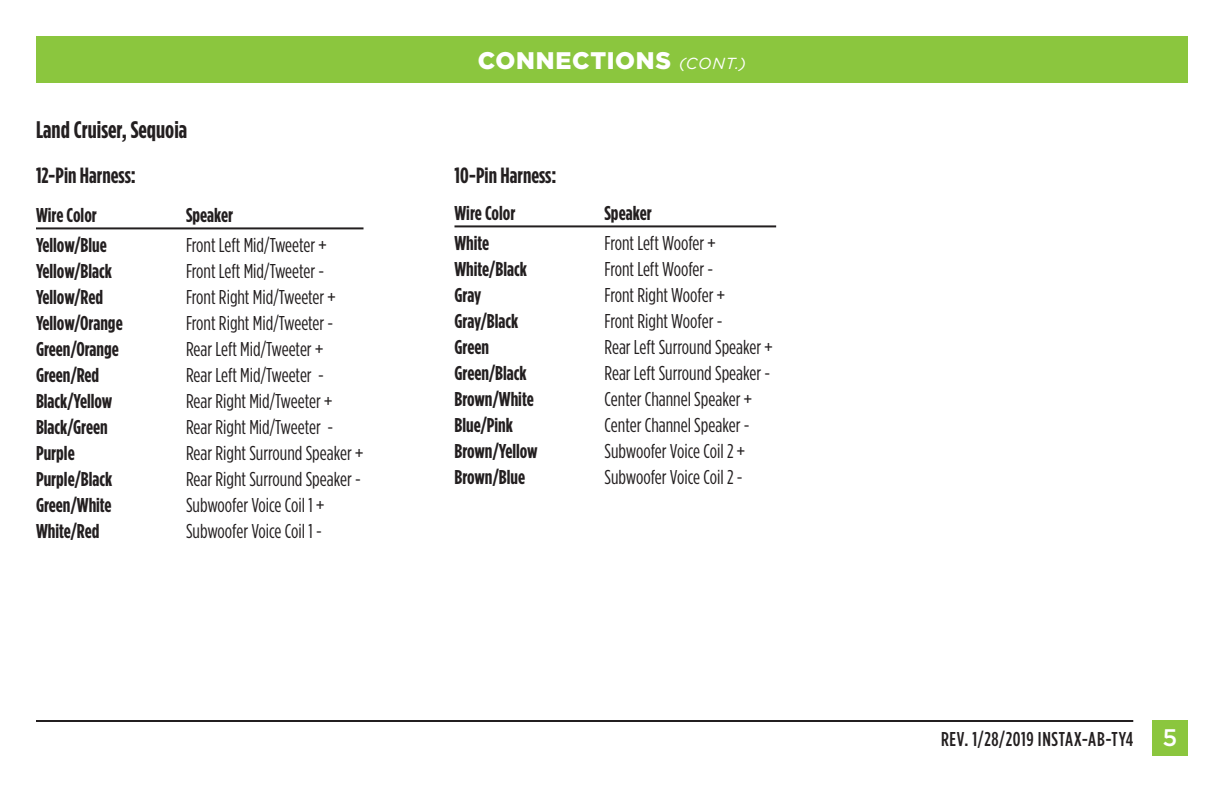
<style>
.page{position:relative;width:1224px;height:792px;background:#fff}
.page>*{position:absolute;margin:0;border:0;box-sizing:border-box;transform-origin:0 0}
.t1{font:700 24px "Gotham Condensed";color:#231f20}
.t2{font:900 24px "Gotham";letter-spacing:.03em;color:#fff}
.t3{font:700 22px "Gotham Condensed";color:#231f20}
.t4{font:20px "Gotham Condensed";color:#231f20}
.t5{font:700 20px "Gotham Condensed";color:#231f20}
.t6{font:500 20px "Gotham Condensed";letter-spacing:.035em;color:#231f20}
.s1{font-weight:400;font-style:italic;font-size:16px}
.s2{font-family:"Gotham";font-size:24px;color:#fff}
</style>
<div class="page">
<div style="left:36px;top:36px;width:1152px;height:46px;background:#8bc63e"></div>
<div style="left:1152px;top:720px;width:36px;height:36px;background:#8bc63e"></div>
<hr style="left:36px;top:720px;width:1097px;height:2px;background:#231f20">
<hr style="left:454px;top:225px;width:322px;height:2px;background:#231f20">
<hr style="left:36px;top:227px;width:328px;height:2px;background:#231f20">
<p class="t2" style="left:478px;top:46px;width:270px">CONNECTIONS <span class="s1">(CONT.)</span></p>
<p class="t1" style="left:36px;top:116px;width:153px">Land Cruiser, Sequoia</p>
<p class="t3" style="left:36px;top:163px;width:101px">12-Pin Harness:</p>
<p class="t3" style="left:454px;top:163px;width:104px">10-Pin Harness:</p>
<p class="t5" style="left:36px;top:203px;width:62px">Wire Color</p>
<p class="t5" style="left:186px;top:203px;width:49px">Speaker</p>
<p class="t5" style="left:454px;top:201px;width:62px">Wire Color</p>
<p class="t5" style="left:604px;top:201px;width:49px">Speaker</p>
<p class="t5" style="left:36px;top:234px;width:72px">Yellow/Blue</p>
<p class="t4" style="left:186px;top:234px;width:142px">Front Left Mid/Tweeter +</p>
<p class="t5" style="left:36px;top:260px;width:78px">Yellow/Black</p>
<p class="t4" style="left:186px;top:260px;width:140px">Front Left Mid/Tweeter -</p>
<p class="t5" style="left:36px;top:286px;width:69px">Yellow/Red</p>
<p class="t4" style="left:186px;top:286px;width:151px">Front Right Mid/Tweeter +</p>
<p class="t5" style="left:36px;top:312px;width:88px">Yellow/Orange</p>
<p class="t4" style="left:186px;top:312px;width:149px">Front Right Mid/Tweeter -</p>
<p class="t5" style="left:36px;top:338px;width:84px">Green/Orange</p>
<p class="t4" style="left:186px;top:338px;width:139px">Rear Left Mid/Tweeter +</p>
<p class="t5" style="left:36px;top:364px;width:65px">Green/Red</p>
<p class="t4" style="left:186px;top:364px;width:139px">Rear Left Mid/Tweeter -</p>
<p class="t5" style="left:36px;top:390px;width:78px">Black/Yellow</p>
<p class="t4" style="left:186px;top:390px;width:148px">Rear Right Mid/Tweeter +</p>
<p class="t5" style="left:36px;top:416px;width:73px">Black/Green</p>
<p class="t4" style="left:186px;top:416px;width:149px">Rear Right Mid/Tweeter -</p>
<p class="t5" style="left:36px;top:442px;width:40px">Purple</p>
<p class="t4" style="left:186px;top:442px;width:179px">Rear Right Surround Speaker +</p>
<p class="t5" style="left:36px;top:468px;width:78px">Purple/Black</p>
<p class="t4" style="left:186px;top:468px;width:176px">Rear Right Surround Speaker -</p>
<p class="t5" style="left:36px;top:494px;width:77px">Green/White</p>
<p class="t4" style="left:186px;top:494px;width:140px">Subwoofer Voice Coil 1 +</p>
<p class="t5" style="left:36px;top:520px;width:65px">White/Red</p>
<p class="t4" style="left:186px;top:520px;width:137px">Subwoofer Voice Coil 1 -</p>
<p class="t5" style="left:454px;top:232px;width:36px">White</p>
<p class="t4" style="left:604px;top:232px;width:113px">Front Left Woofer +</p>
<p class="t5" style="left:454px;top:258px;width:74px">White/Black</p>
<p class="t4" style="left:604px;top:258px;width:110px">Front Left Woofer -</p>
<p class="t5" style="left:454px;top:284px;width:28px">Gray</p>
<p class="t4" style="left:604px;top:284px;width:122px">Front Right Woofer +</p>
<p class="t5" style="left:454px;top:310px;width:65px">Gray/Black</p>
<p class="t4" style="left:604px;top:310px;width:119px">Front Right Woofer -</p>
<p class="t5" style="left:454px;top:336px;width:36px">Green</p>
<p class="t4" style="left:604px;top:336px;width:170px">Rear Left Surround Speaker +</p>
<p class="t5" style="left:454px;top:362px;width:74px">Green/Black</p>
<p class="t4" style="left:604px;top:362px;width:167px">Rear Left Surround Speaker -</p>
<p class="t5" style="left:454px;top:388px;width:81px">Brown/White</p>
<p class="t4" style="left:604px;top:388px;width:149px">Center Channel Speaker +</p>
<p class="t5" style="left:454px;top:414px;width:60px">Blue/Pink</p>
<p class="t4" style="left:604px;top:414px;width:147px">Center Channel Speaker -</p>
<p class="t5" style="left:454px;top:440px;width:85px">Brown/Yellow</p>
<p class="t4" style="left:604px;top:440px;width:142px">Subwoofer Voice Coil 2 +</p>
<p class="t5" style="left:454px;top:466px;width:72px">Brown/Blue</p>
<p class="t4" style="left:604px;top:466px;width:140px">Subwoofer Voice Coil 2 -</p>
<p class="t6" style="left:941px;top:728px;width:238px">REV. 1/28/2019 INSTAX-AB-TY4 <span class="s2">5</span></p>
</div>
